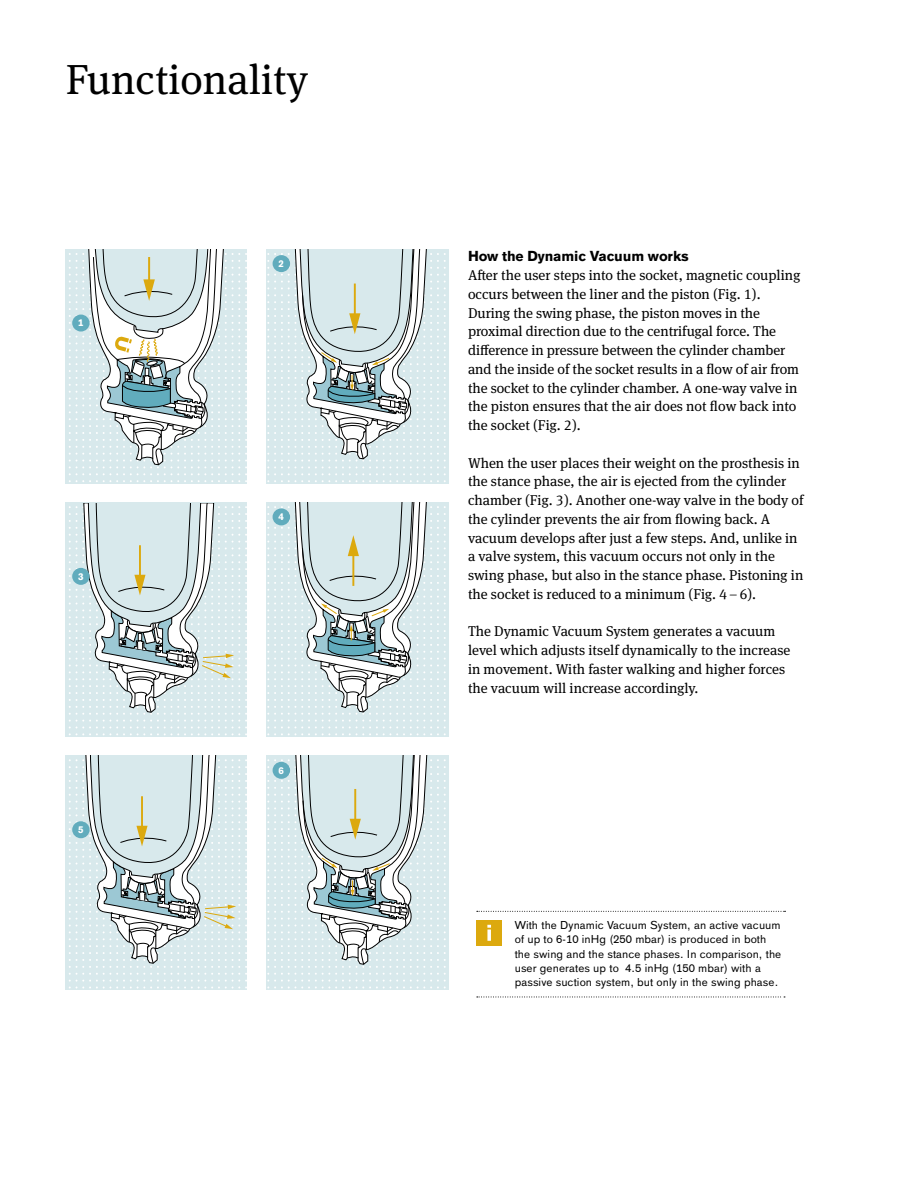
<style>
.page{position:relative;width:918px;height:1188px;background:#fff}
.page>*{position:absolute;margin:0;border:0;box-sizing:border-box;transform-origin:0 0}
.t1{font:42px "OBO Serif";color:#000}
.t2{font:14.25px/18.8px "OBO Serif";color:#000}
.t3{font:700 14.25px "OBO Sans";letter-spacing:-.01em;color:#000}
.t4{font:11.25px/14.2px "OBO Sans";letter-spacing:.005em;color:#000}
.t5{font:700 9.75px "OBO Sans";color:#fff}
</style>
<div class="page">
<svg style="left:267px;top:755px;width:179px;height:235px;background:#cddbdd"></svg>
<svg style="left:69px;top:502px;width:178px;height:235px;background:#cfdcde"></svg>
<svg style="left:477px;top:911px;width:309px;height:1px"></svg>
<svg style="left:477px;top:997px;width:308px;height:1px"></svg>
<div style="left:476px;top:920px;width:26px;height:26px;background:#dca90e"></div>
<svg style="left:487px;top:925px;width:4px;height:3px"></svg>
<svg style="left:487px;top:930px;width:4px;height:11px"></svg>
<svg style="left:69px;top:755px;width:178px;height:235px;background:#d0dedf"></svg>
<div style="left:72px;top:568px;width:18px;height:17px;background:#61acbd;border-radius:50%"></div>
<div style="left:72px;top:821px;width:18px;height:17px;background:#61acbd;border-radius:50%"></div>
<div style="left:273px;top:762px;width:17px;height:17px;background:#61acbd;border-radius:50%"></div>
<svg style="left:69px;top:249px;width:178px;height:235px"></svg>
<div style="left:72px;top:315px;width:18px;height:17px;background:#61acbd;border-radius:50%"></div>
<svg style="left:267px;top:249px;width:179px;height:235px;background:#cddadc"></svg>
<div style="left:273px;top:255px;width:17px;height:17px;background:#61acbd;border-radius:50%"></div>
<svg style="left:267px;top:502px;width:179px;height:235px;background:#cddbdc"></svg>
<div style="left:273px;top:508px;width:17px;height:17px;background:#61acbd;border-radius:50%"></div>
<h1 class="t1" style="left:66px;top:55px;width:244px">Functionality</h1>
<p class="t5" style="left:78px;top:317px;width:7px">1</p>
<p class="t5" style="left:78px;top:571px;width:7px">3</p>
<p class="t5" style="left:78px;top:824px;width:7px">5</p>
<p class="t5" style="left:279px;top:258px;width:7px">2</p>
<p class="t5" style="left:279px;top:511px;width:7px">4</p>
<p class="t5" style="left:279px;top:765px;width:7px">6</p>
<p class="t3" style="left:468px;top:248px;width:222px">How the Dynamic Vacuum works</p>
<p class="t2" style="left:468px;top:266px;width:334px">After the user steps into the socket, magnetic coupling occurs between the liner and the piston (Fig. 1).<br>During the swing phase, the piston moves in the proximal direction due to the centrifugal force. The difference in pressure between the cylinder chamber and the inside of the socket results in a flow of air from the socket to the cylinder chamber. A one-way valve in the piston ensures that the air does not flow back into the socket (Fig. 2).</p>
<p class="t2" style="left:468px;top:453px;width:337px">When the user places their weight on the prosthesis in the stance phase, the air is ejected from the cylinder chamber (Fig. 3). Another one-way valve in the body of the cylinder prevents the air from flowing back. A vacuum develops after just a few steps. And, unlike in a valve system, this vacuum occurs not only in the swing phase, but also in the stance phase. Pistoning in the socket is reduced to a minimum (Fig. 4–6).</p>
<p class="t2" style="left:468px;top:622px;width:324px">The Dynamic Vacuum System generates a vacuum level which adjusts itself dynamically to the increase in movement. With faster walking and higher forces the vacuum will increase accordingly.</p>
<p class="t4" style="left:515px;top:918px;width:268px">With the Dynamic Vacuum System, an active vacuum of up to 6-10 inHg (250 mbar) is produced in both the swing and the stance phases. In comparison, the user generates up to 4.5 inHg (150 mbar) with a passive suction system, but only in the swing phase.</p>
</div>
